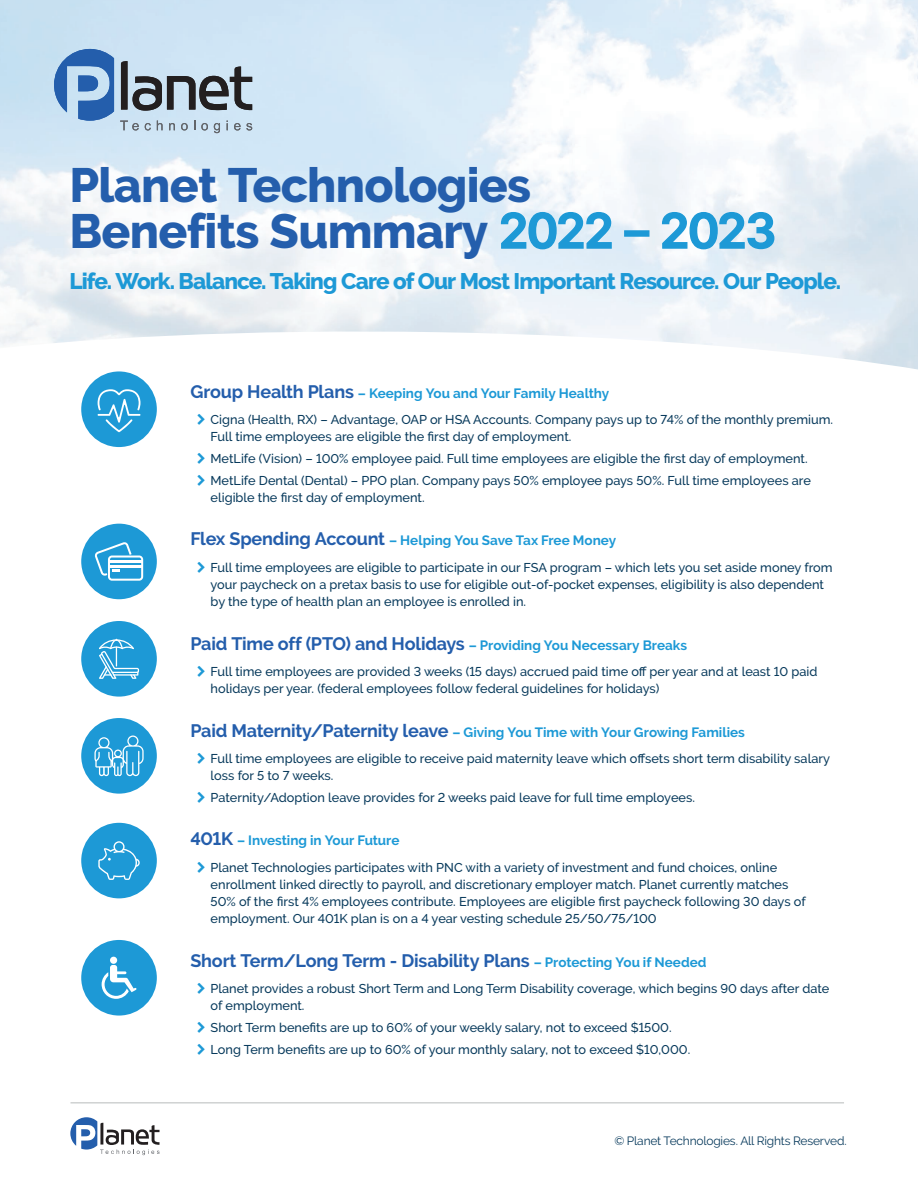
<style>
.page{position:relative;width:918px;height:1188px;background:#fff}
.page>*{position:absolute;margin:0;border:0;box-sizing:border-box;transform-origin:0 0}
.Subtitle{font:800 48px/46.3px "Raleway";letter-spacing:-.015em;color:#245eac}
.Subtitle-2{font:800 22.5px "Raleway";letter-spacing:-.04em;color:#1d99d6}
.Heading_3{font:700 18px "Raleway";letter-spacing:-.01em;color:#245eac}
.Heading_3-2{font:700 13.5px "Raleway";color:#1d99d6}
.t1{font:500 12.75px/17.2px "Raleway";color:#083a5c}
.Heading_1{font:12px "Raleway";letter-spacing:-.015em;color:#083a5c}
.s1{font-family:"Inter";font-weight:600;color:#1d99d6}
.s2{font-size:18px;color:#245eac}
.s3{font-size:13.5px;color:#1d99d6}
</style>
<div class="page">
<img style="left:0;top:0;width:918px;height:326px">
<svg style="left:120px;top:121px;width:19px;height:9px"></svg>
<svg style="left:145px;top:123px;width:6px;height:7px"></svg>
<svg style="left:157px;top:121px;width:6px;height:9px"></svg>
<svg style="left:169px;top:123px;width:6px;height:7px"></svg>
<svg style="left:181px;top:123px;width:7px;height:7px"></svg>
<svg style="left:201px;top:123px;width:7px;height:7px"></svg>
<svg style="left:214px;top:123px;width:6px;height:10px"></svg>
<svg style="left:234px;top:123px;width:18px;height:7px"></svg>
<svg style="left:121px;top:61px;width:131px;height:50px;background:#8c99a3"></svg>
<svg style="left:54px;top:49px;width:60px;height:72px;background:#6c98cb"></svg>
<svg style="left:0;top:326px;width:918px;height:220px"></svg>
<hr style="left:70px;top:1102px;width:774px;height:2px;background:#cfd2d2">
<svg style="left:70px;top:1117px;width:90px;height:38px"></svg>
<div style="left:81px;top:524px;width:76px;height:75px;background:#1d99d6;border-radius:50%"></div>
<svg style="left:94px;top:542px;width:49px;height:39px"></svg>
<div style="left:81px;top:371px;width:76px;height:76px;background:#1d99d6;border-radius:50%"></div>
<svg style="left:98px;top:389px;width:42px;height:43px"></svg>
<div style="left:81px;top:621px;width:76px;height:76px;background:#1d99d6;border-radius:50%"></div>
<svg style="left:99px;top:639px;width:40px;height:40px"></svg>
<div style="left:81px;top:940px;width:76px;height:76px;background:#1d99d6;border-radius:50%"></div>
<div style="left:110px;top:957px;width:7px;height:7px;background:#fff;border-radius:50%"></div>
<svg style="left:102px;top:965px;width:35px;height:34px"></svg>
<div style="left:81px;top:823px;width:76px;height:75px;background:#1d99d6;border-radius:50%"></div>
<svg style="left:98px;top:841px;width:42px;height:39px"></svg>
<div style="left:81px;top:718px;width:76px;height:76px;background:#1d99d6;border-radius:50%"></div>
<svg style="left:94px;top:736px;width:50px;height:40px"></svg>
<svg style="left:198px;top:414px;width:7px;height:11px"></svg>
<svg style="left:198px;top:453px;width:7px;height:11px"></svg>
<svg style="left:198px;top:474px;width:7px;height:11px"></svg>
<p class="Subtitle" style="left:70px;top:162px;width:709px">Planet Technologies<br>Benefits Summary <span class="s1">2022 – 2023</span></p>
<p class="Subtitle-2" style="left:70px;top:268px;width:773px">Life. Work. Balance. Taking Care of Our Most Important Resource. Our People.</p>
<p class="Heading_3-2" style="left:190px;top:385px;width:420px"><span class="s2">Group Health Plans</span> – Keeping You and Your Family Healthy</p>
<p class="t1" style="left:211px;top:411px;width:624px">Cigna (Health, RX) – Advantage, OAP or HSA Accounts. Company pays up to 74% of the monthly premium.<br>Full time employees are eligible the first day of employment.</p>
<p class="t1" style="left:211px;top:450px;width:599px">MetLife (Vision) – 100% employee paid. Full time employees are eligible the first day of employment.</p>
<p class="t1" style="left:211px;top:472px;width:602px">MetLife Dental (Dental) – PPO plan. Company pays 50% employee pays 50%. Full time employees are eligible the first day of employment.</p>
<p class="Heading_3-2" style="left:190px;top:533px;width:427px"><span class="s2">Flex Spending Account</span> – Helping You Save Tax Free Money</p>
<p class="t1" style="left:211px;top:559px;width:624px">Full time employees are eligible to participate in our FSA program – which lets you set aside money from your paycheck on a pretax basis to use for eligible out-of-pocket expenses, eligibility is also dependent by the type of health plan an employee is enrolled in.</p>
<p class="Heading_3-2" style="left:190px;top:637px;width:498px"><span class="s2">Paid Time off (PTO) and Holidays</span> – Providing You Necessary Breaks</p>
<p class="t1" style="left:211px;top:663px;width:608px">Full time employees are provided 3 weeks (15 days) accrued paid time off per year and at least 10 paid holidays per year. (federal employees follow federal guidelines for holidays)</p>
<p class="Heading_3-2" style="left:190px;top:724px;width:556px"><span class="s2">Paid Maternity/Paternity leave</span> – Giving You Time with Your Growing Families</p>
<p class="t1" style="left:211px;top:750px;width:621px">Full time employees are eligible to receive paid maternity leave which offsets short term disability salary loss for 5 to 7 weeks.</p>
<p class="t1" style="left:211px;top:789px;width:486px">Paternity/Adoption leave provides for 2 weeks paid leave for full time employees.</p>
<p class="Heading_3-2" style="left:190px;top:833px;width:211px"><span class="s2">401K</span> – Investing in Your Future</p>
<p class="t1" style="left:211px;top:859px;width:597px">Planet Technologies participates with PNC with a variety of investment and fund choices, online enrollment linked directly to payroll, and discretionary employer match. Planet currently matches 50% of the first 4% employees contribute. Employees are eligible first paycheck following 30 days of employment. Our 401K plan is on a 4 year vesting schedule 25/50/75/100</p>
<p class="Heading_3" style="left:190px;top:950px;width:518px">Short Term/Long Term - Disability Plans <span class="s3">– Protecting You if Needed</span></p>
<p class="t1" style="left:211px;top:980px;width:620px">Planet provides a robust Short Term and Long Term Disability coverage, which begins 90 days after date of employment.</p>
<p class="t1" style="left:211px;top:1019px;width:462px">Short Term benefits are up to 60% of your weekly salary, not to exceed $1500.</p>
<p class="t1" style="left:211px;top:1041px;width:481px">Long Term benefits are up to 60% of your monthly salary, not to exceed $10,000.</p>
<p class="Heading_1" style="left:615px;top:1134px;width:234px">© Planet Technologies. All Rights Reserved.</p>
</div>
